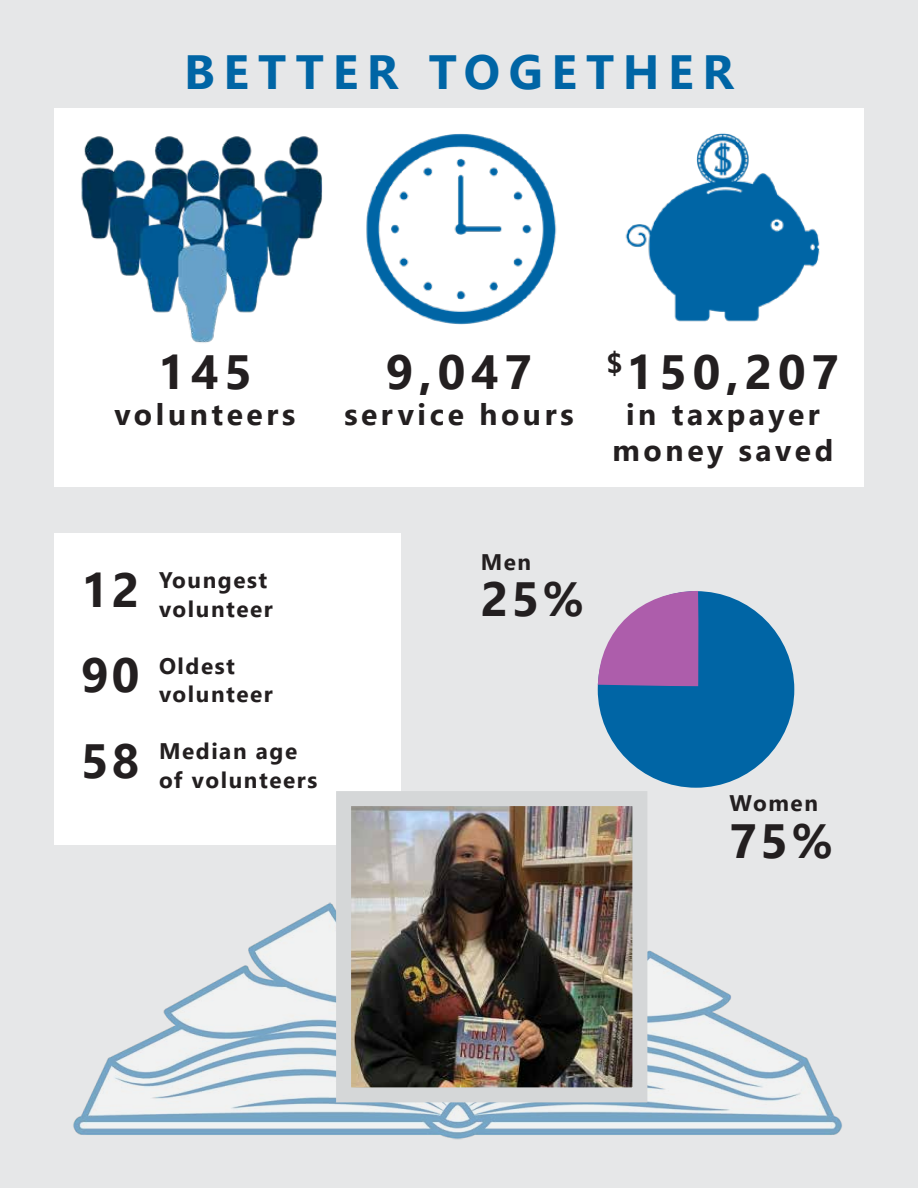
<style>
.page{position:relative;width:918px;height:1188px;background:#e6e7e8}
.page>*{position:absolute;margin:0;border:0;box-sizing:border-box;transform-origin:0 0}
.t1{font:700 48px/85.5px "Segoe UI";letter-spacing:.12em;color:#231f20;text-align:justify}
.t2{font:700 48px "Segoe UI";letter-spacing:.18em;color:#0065a5}
.t3{font:700 30px/36px "Segoe UI";letter-spacing:.12em;color:#231f20;text-align:center}
.t4{font:700 22.5px/28.5px "Segoe UI";letter-spacing:.07em;color:#231f20}
</style>
<div class="page">
<img style="left:73px;top:902px;width:769px;height:238px">
<div style="left:54px;top:534px;width:347px;height:311px;background:#fff"></div>
<div style="left:54px;top:108px;width:810px;height:379px;background:#fff"></div>
<img style="left:81px;top:136px;width:242px;height:207px">
<img style="left:366px;top:133px;width:191px;height:192px">
<img style="left:625px;top:133px;width:195px;height:189px">
<img style="left:352px;top:807px;width:279px;height:279px">
<div style="left:336px;top:791px;width:311px;height:311px;border:15px solid #d5d7d8"></div>
<div style="left:598px;top:591px;width:196px;height:197px;background:#0065a5;border-radius:50%"></div>
<svg style="left:598px;top:591px;width:101px;height:95px"></svg>
<h1 class="t2" style="left:184px;top:27px;width:551px">BETTER TOGETHER</h1>
<h1 class="t1" style="left:158px;top:326px;width:96px">145</h1>
<h2 class="t3" style="left:114px;top:394px;width:182px">volunteers</h2>
<h1 class="t1" style="left:386px;top:326px;width:148px">9,047</h1>
<h2 class="t3" style="left:344px;top:394px;width:231px">service hours</h2>
<h1 class="t1" style="left:607px;top:326px;width:234px"><sup>$</sup>150,207</h1>
<h2 class="t3" style="left:613px;top:394px;width:222px">in taxpayer money saved</h2>
<h1 class="t1" style="left:81px;top:543px;width:60px">12<br>90<br>58</h1>
<p class="t4" style="left:159px;top:564px;width:115px">Youngest volunteer</p>
<p class="t4" style="left:159px;top:650px;width:115px">Oldest volunteer</p>
<p class="t4" style="left:159px;top:735px;width:160px">Median age of volunteers</p>
<p class="t4" style="left:481px;top:546px;width:52px">Men</p>
<h1 class="t1" style="left:481px;top:553px;width:105px">25%</h1>
<p class="t4" style="left:730px;top:787px;width:90px">Women</p>
<h1 class="t1" style="left:730px;top:794px;width:105px">75%</h1>
</div>
